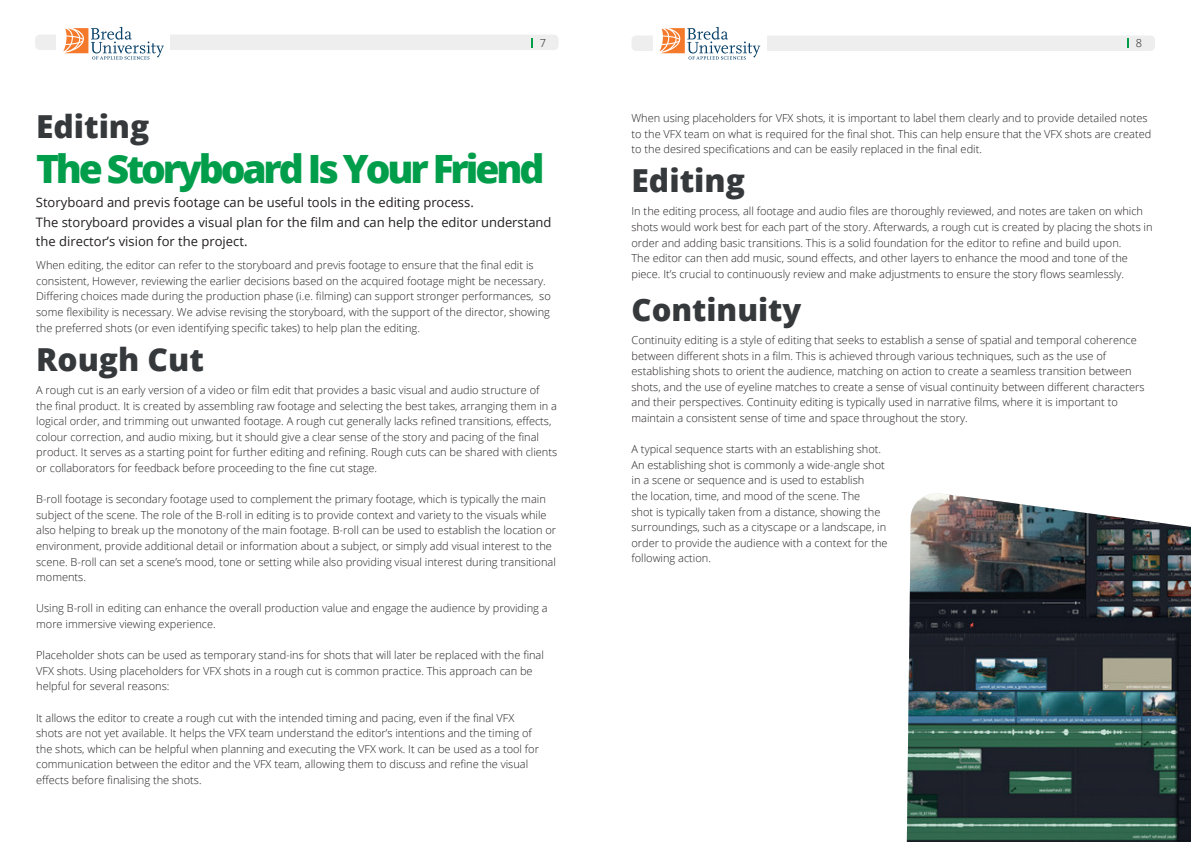
<style>
.page{position:relative;width:1191px;height:842px;background:#fff}
.page>*{position:absolute;margin:0;border:0;box-sizing:border-box;transform-origin:0 0}
.t1{font:800 39px "Open Sans";letter-spacing:-.08em;color:#009e4b}
.t2{font:800 31.7px "Open Sans";color:#36393c}
.t3{font:800 31px "Open Sans";color:#36393c}
.t4{font:13px/19.6px "Open Sans";color:#231f20}
.t5{font:300 11px/15.6px "Open Sans";color:#231f20}
</style>
<div class="page">
<div style="left:35px;top:35px;width:523px;height:15px;background:#edeeed;border-radius:5px"></div>
<div style="left:631px;top:35px;width:524px;height:16px;background:#edeeed;border-radius:5px"></div>
<svg style="left:531px;top:39px;width:2px;height:9px"></svg>
<div style="left:56px;top:32px;width:114px;height:23px;background:#fff"></div>
<div style="left:653px;top:32px;width:114px;height:23px;background:#fff"></div>
<svg style="left:63px;top:27px;width:101px;height:33px"></svg>
<svg style="left:659px;top:27px;width:101px;height:33px"></svg>
<img style="left:906px;top:493px;width:285px;height:349px">
<p class="t5" style="left:540px;top:35px;width:8px">7</p>
<p class="t5" style="left:1136px;top:35px;width:8px">8</p>
<h2 class="t2" style="left:36px;top:102px;width:115px">Editing</h2>
<h1 class="t1" style="left:36px;top:139px;width:510px">The Storyboard Is Your Friend</h1>
<p class="t5" style="left:631px;top:110px;width:521px">When using placeholders for VFX shots, it is important to label them clearly and to provide detailed notes to the VFX team on what is required for the final shot. This can help ensure that the VFX shots are created to the desired specifications and can be easily replaced in the final edit.</p>
<h2 class="t2" style="left:631px;top:157px;width:115px">Editing</h2>
<p class="t4" style="left:36px;top:192px;width:517px">Storyboard and previs footage can be useful tools in the editing process.<br>The storyboard provides a visual plan for the film and can help the editor understand the director’s vision for the project.</p>
<p class="t5" style="left:631px;top:203px;width:522px">In the editing process, all footage and audio files are thoroughly reviewed, and notes are taken on which shots would work best for each part of the story. Afterwards, a rough cut is created by placing the shots in order and adding basic transitions. This is a solid foundation for the editor to refine and build upon.<br>The editor can then add music, sound effects, and other layers to enhance the mood and tone of the piece. It’s crucial to continuously review and make adjustments to ensure the story flows seamlessly.</p>
<p class="t5" style="left:36px;top:257px;width:516px">When editing, the editor can refer to the storyboard and previs footage to ensure that the final edit is consistent, However, reviewing the earlier decisions based on the acquired footage might be necessary.<br>Differing choices made during the production phase (i.e. filming) can support stronger performances, so some flexibility is necessary. We advise revising the storyboard, with the support of the director, showing the preferred shots (or even identifying specific takes) to help plan the editing.</p>
<h3 class="t3" style="left:631px;top:286px;width:171px">Continuity</h3>
<p class="t5" style="left:631px;top:332px;width:514px">Continuity editing is a style of editing that seeks to establish a sense of spatial and temporal coherence between different shots in a film. This is achieved through various techniques, such as the use of establishing shots to orient the audience, matching on action to create a seamless transition between shots, and the use of eyeline matches to create a sense of visual continuity between different characters and their perspectives. Continuity editing is typically used in narrative films, where it is important to maintain a consistent sense of time and space throughout the story.</p>
<p class="t5" style="left:631px;top:441px;width:257px">A typical sequence starts with an establishing shot.<br>An establishing shot is commonly a wide-angle shot in a scene or sequence and is used to establish<br>the location, time, and mood of the scene. The<br>shot is typically taken from a distance, showing the surroundings, such as a cityscape or a landscape, in order to provide the audience with a context for the following action.</p>
<h2 class="t2" style="left:36px;top:335px;width:169px">Rough Cut</h2>
<p class="t5" style="left:36px;top:382px;width:522px">A rough cut is an early version of a video or film edit that provides a basic visual and audio structure of the final product. It is created by assembling raw footage and selecting the best takes, arranging them in a logical order, and trimming out unwanted footage. A rough cut generally lacks refined transitions, effects, colour correction, and audio mixing, but it should give a clear sense of the story and pacing of the final product. It serves as a starting point for further editing and refining. Rough cuts can be shared with clients or collaborators for feedback before proceeding to the fine cut stage.</p>
<p class="t5" style="left:36px;top:491px;width:521px">B-roll footage is secondary footage used to complement the primary footage, which is typically the main subject of the scene. The role of the B-roll in editing is to provide context and variety to the visuals while also helping to break up the monotony of the main footage. B-roll can be used to establish the location or environment, provide additional detail or information about a subject, or simply add visual interest to the scene. B-roll can set a scene’s mood, tone or setting while also providing visual interest during transitional moments.</p>
<p class="t5" style="left:36px;top:600px;width:513px">Using B-roll in editing can enhance the overall production value and engage the audience by providing a more immersive viewing experience.</p>
<p class="t5" style="left:36px;top:647px;width:509px">Placeholder shots can be used as temporary stand-ins for shots that will later be replaced with the final<br>VFX shots. Using placeholders for VFX shots in a rough cut is common practice. This approach can be helpful for several reasons:</p>
<p class="t5" style="left:36px;top:709px;width:504px">It allows the editor to create a rough cut with the intended timing and pacing, even if the final VFX shots are not yet available. It helps the VFX team understand the editor’s intentions and the timing of the shots, which can be helpful when planning and executing the VFX work. It can be used as a tool for communication between the editor and the VFX team, allowing them to discuss and refine the visual effects before finalising the shots.</p>
</div>
